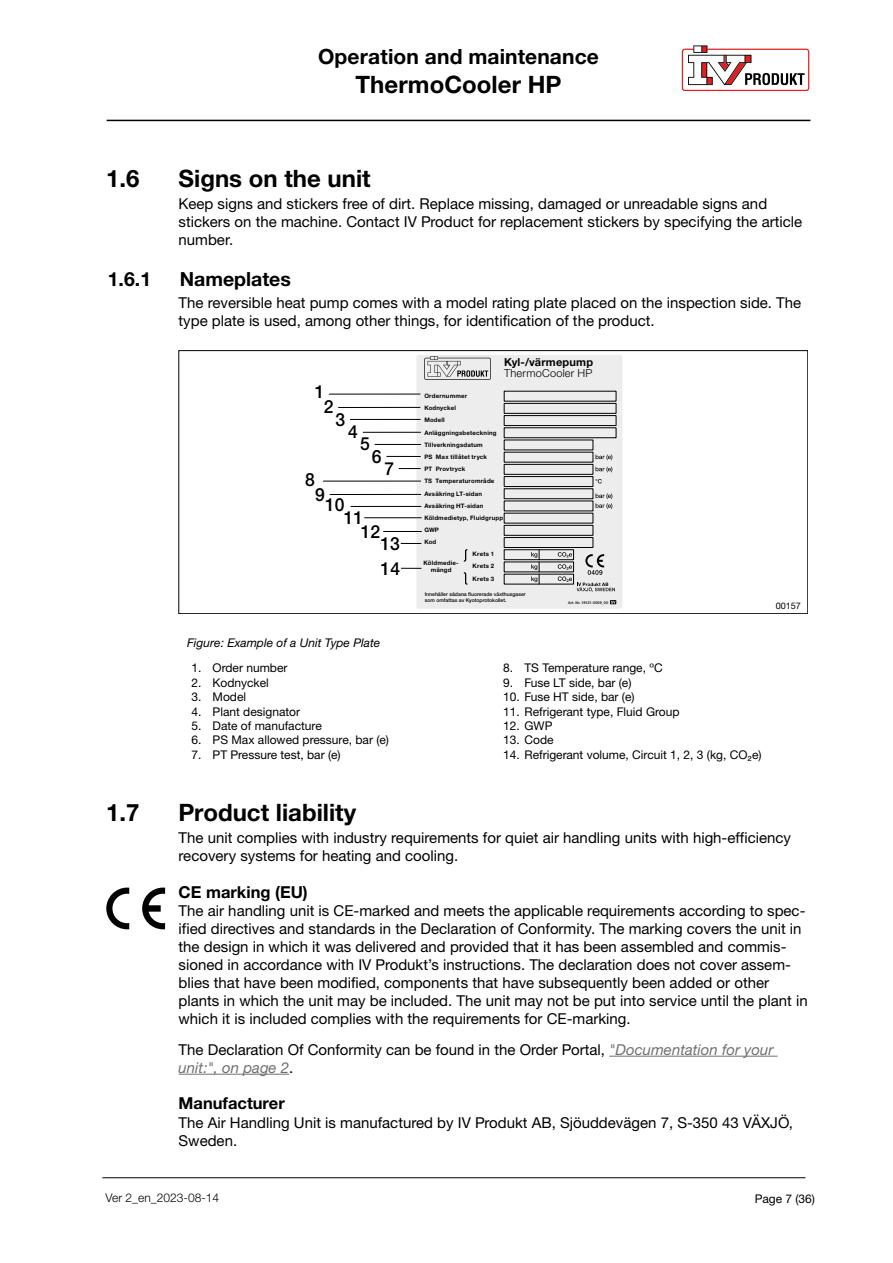
<style>
.page{position:relative;width:893px;height:1263px;background:#fff}
.page>*{position:absolute;margin:0;border:0;box-sizing:border-box;transform-origin:0 0}
.t1{font:700 24px "Helvetica Neue LTW1 G";color:#000}
.t2{font:700 21px "Helvetica Neue LTW1 G";letter-spacing:.005em;color:#000}
.t3{font:700 19.5px "Helvetica Neue LTW1 G";color:#000}
.t4{font:500 18.3px "Helvetica Neue LTW1 G";color:#000}
.t5{font:500 18.15px/14.5px "Helvetica Neue LTW1 G";color:#000;text-align:center}
.t6{font:500 18px "Helvetica Neue LTW1 G";color:#000}
.t7{font:700 16.5px "Helvetica Neue LTW1 G";color:#000}
.t8{font:15px/18px "Helvetica Neue LTW1 G";color:#000}
.t9{font:12px "Helvetica Neue LTW1 G";color:#000}
.t10{font:italic 12px "Helvetica Neue LTW1 G";color:#000}
.t11{font:300 12px "Helvetica Neue LTW1 G";color:#000}
.t12{font:700 10.95px "Helvetica Neue LTW1 G";letter-spacing:.015em;color:#020203}
.t13{font:300 10.95px "Helvetica Neue LTW1 G";letter-spacing:.02em;color:#020203}
.t14{font:9px "Helvetica Neue LTW1 G";color:#000}
.t15{font:700 6.15px/12.1px "Helvetica Neue LTW1 G";letter-spacing:.03em;color:#020203;text-align:justify}
.t16{font:500 5.1px/5.7px "Helvetica Neue LTW1 G";color:#020203}
.t17{font:500 3.75px "Helvetica Neue LTW1 G";letter-spacing:.025em;color:#020203}
.s1{font-style:italic;color:#706f6f}
</style>
<div class="page">
<svg style="left:682px;top:45px;width:127px;height:46px"></svg>
<hr style="left:102px;top:1177px;width:703px;height:1px;background:#000">
<hr style="left:107px;top:120px;width:703px;height:1px;background:#000">
<hr style="left:609px;top:1056px;width:169px;height:1px;background:#706f6f">
<hr style="left:179px;top:1074px;width:110px;height:1px;background:#706f6f">
<div style="left:179px;top:350px;width:629px;height:264px;border:1px solid #000"></div>
<div style="left:416px;top:355px;width:206px;height:254px;background:#eeeded;border-radius:3px"></div>
<hr style="left:322px;top:480px;width:100px;height:2px;background:#fff">
<hr style="left:323px;top:481px;width:98px;height:1px;background:#000">
<hr style="left:329px;top:494px;width:92px;height:1px;background:#000">
<hr style="left:350px;top:506px;width:72px;height:1px;background:#fff">
<hr style="left:351px;top:506px;width:70px;height:1px;background:#000">
<hr style="left:365px;top:517px;width:57px;height:1px;background:#fff">
<hr style="left:365px;top:517px;width:56px;height:1px;background:#000">
<hr style="left:391px;top:531px;width:31px;height:1px;background:#fff">
<hr style="left:383px;top:531px;width:38px;height:1px;background:#000">
<hr style="left:381px;top:543px;width:40px;height:1px;background:#000">
<div style="left:381px;top:533px;width:20px;height:21px;background:#fff;border-radius:50%"></div>
<hr style="left:321px;top:393px;width:100px;height:2px;background:#fff">
<hr style="left:323px;top:394px;width:97px;height:1px;background:#000">
<hr style="left:327px;top:407px;width:94px;height:1px;background:#fff">
<hr style="left:328px;top:407px;width:92px;height:1px;background:#000">
<hr style="left:340px;top:419px;width:81px;height:1px;background:#fff">
<hr style="left:341px;top:419px;width:79px;height:1px;background:#000">
<hr style="left:356px;top:431px;width:65px;height:2px;background:#fff">
<hr style="left:357px;top:432px;width:64px;height:1px;background:#000">
<hr style="left:371px;top:444px;width:50px;height:1px;background:#000">
<hr style="left:380px;top:456px;width:41px;height:1px;background:#fff">
<hr style="left:380px;top:456px;width:40px;height:1px;background:#000">
<hr style="left:383px;top:468px;width:38px;height:1px;background:#fff">
<hr style="left:384px;top:468px;width:36px;height:1px;background:#000">
<hr style="left:394px;top:567px;width:27px;height:2px;background:#fff">
<svg style="left:401px;top:568px;width:20px;height:1px"></svg>
<div style="left:309px;top:381px;width:20px;height:21px;background:#fff;border-radius:50%"></div>
<div style="left:318px;top:396px;width:20px;height:21px;background:#fff;border-radius:50%"></div>
<div style="left:330px;top:409px;width:20px;height:21px;background:#fff;border-radius:50%"></div>
<div style="left:343px;top:421px;width:20px;height:21px;background:#fff;border-radius:50%"></div>
<div style="left:354px;top:433px;width:21px;height:21px;background:#fff;border-radius:50%"></div>
<div style="left:366px;top:446px;width:20px;height:21px;background:#fff;border-radius:50%"></div>
<div style="left:379px;top:458px;width:20px;height:21px;background:#fff;border-radius:50%"></div>
<div style="left:309px;top:484px;width:21px;height:21px;background:#fff;border-radius:50%"></div>
<svg style="left:424px;top:356px;width:67px;height:24px"></svg>
<div style="left:504px;top:403px;width:112px;height:11px;border:1px solid #020203"></div>
<div style="left:504px;top:415px;width:112px;height:11px;border:1px solid #020203"></div>
<div style="left:504px;top:427px;width:112px;height:11px;border:1px solid #020203"></div>
<div style="left:504px;top:464px;width:89px;height:11px;border:1px solid #020203"></div>
<div style="left:504px;top:537px;width:89px;height:11px;border:1px solid #020203"></div>
<div style="left:504px;top:549px;width:70px;height:11px;border:1px solid #020203"></div>
<div style="left:504px;top:476px;width:89px;height:11px;border:1px solid #020203"></div>
<div style="left:504px;top:488px;width:89px;height:11px;border:1px solid #020203"></div>
<div style="left:504px;top:525px;width:89px;height:11px;border:1px solid #020203"></div>
<svg style="left:463px;top:549px;width:5px;height:13px"></svg>
<svg style="left:463px;top:572px;width:5px;height:13px"></svg>
<svg style="left:596px;top:454px;width:16px;height:6px"></svg>
<svg style="left:596px;top:467px;width:16px;height:5px"></svg>
<svg style="left:595px;top:479px;width:7px;height:4px"></svg>
<svg style="left:596px;top:493px;width:16px;height:16px"></svg>
<svg style="left:531px;top:550px;width:9px;height:34px"></svg>
<svg style="left:558px;top:552px;width:57px;height:40px"></svg>
<svg style="left:610px;top:600px;width:6px;height:4px"></svg>
<svg style="left:106px;top:887px;width:23px;height:42px"></svg>
<svg style="left:142px;top:887px;width:23px;height:42px"></svg>
<h2 class="t2" style="left:318px;top:44px;width:282px">Operation and maintenance</h2>
<h1 class="t1" style="left:355px;top:69px;width:208px">ThermoCooler HP</h1>
<h1 class="t1" style="left:106px;top:164px;width:35px">1.6</h1>
<h1 class="t1" style="left:179px;top:164px;width:194px">Signs on the unit</h1>
<p class="t8" style="left:179px;top:195px;width:625px">Keep signs and stickers free of dirt. Replace missing, damaged or unreadable signs and stickers on the machine. Contact IV Product for replacement stickers by specifying the article number.</p>
<h3 class="t3" style="left:108px;top:267px;width:45px">1.6.1</h3>
<h3 class="t3" style="left:180px;top:267px;width:113px">Nameplates</h3>
<p class="t8" style="left:179px;top:294px;width:624px">The reversible heat pump comes with a model rating plate placed on the inspection side. The type plate is used, among other things, for identification of the product.</p>
<p class="t5" style="left:315px;top:384px;width:20px">1<br>2</p>
<p class="t5" style="left:336px;top:412px;width:11px">3</p>
<p class="t5" style="left:348px;top:424px;width:11px">4</p>
<p class="t5" style="left:360px;top:436px;width:11px">5</p>
<p class="t4" style="left:372px;top:445px;width:11px">6</p>
<p class="t6" style="left:384px;top:458px;width:11px">7</p>
<p class="t5" style="left:305px;top:473px;width:11px">8</p>
<p class="t5" style="left:315px;top:487px;width:11px">9</p>
<p class="t5" style="left:344px;top:498px;width:21px;line-height:12.9px;text-align:left;text-indent:-18px">10<br>11</p>
<p class="t6" style="left:361px;top:521px;width:21px">12</p>
<p class="t5" style="left:380px;top:536px;width:21px">13</p>
<p class="t5" style="left:381px;top:561px;width:21px">14</p>
<p class="t10" style="left:187px;top:635px;width:195px">Figure: Example of a Unit Type Plate</p>
<p class="t9" style="left:191px;top:661px;width:98px">1. Order number</p>
<p class="t9" style="left:191px;top:675px;width:79px">2. Kodnyckel</p>
<p class="t9" style="left:191px;top:689px;width:56px">3. Model</p>
<p class="t9" style="left:191px;top:704px;width:110px">4. Plant designator</p>
<p class="t9" style="left:191px;top:718px;width:132px">5. Date of manufacture</p>
<p class="t9" style="left:191px;top:733px;width:199px">6. PS Max allowed pressure, bar (e)</p>
<p class="t9" style="left:191px;top:747px;width:151px">7. PT Pressure test, bar (e)</p>
<p class="t12" style="left:504px;top:355px;width:91px">Kyl-/värmepump</p>
<p class="t13" style="left:504px;top:366px;width:90px">ThermoCooler HP</p>
<p class="t15" style="left:424px;top:390px;width:80px;text-align:left">Ordernummer<br>Kodnyckel<br>Modell<br>Anläggningsbeteckning<br>Tillverkningsdatum<br>PS Max tillåtet tryck<br>PT Provtryck<br>TS Temperaturområde<br>Avsäkring LT-sidan<br>Avsäkring HT-sidan<br>Köldmedietyp, Fluidgrupp<br>GWP<br>Kod</p>
<p class="t15" style="left:423px;top:560px;width:37px;line-height:6.6px;text-align:center">Köldmedie&shy;mängd</p>
<p class="t15" style="left:473px;top:548px;width:23px">Krets 1<br>Krets 2<br>Krets 3</p>
<p class="t16" style="left:425px;top:591px;width:102px">Innehåller sådana fluorerade växthusgaser som omfattas av Kyotoprotokollet.</p>
<p class="t17" style="left:568px;top:600px;width:41px">Art. Nr. 19121-0009_00</p>
<p class="t14" style="left:776px;top:600px;width:27px">00157</p>
<p class="t9" style="left:503px;top:661px;width:161px">8. TS Temperature range, ºC</p>
<p class="t9" style="left:503px;top:675px;width:130px">9. Fuse LT side, bar (e)</p>
<p class="t9" style="left:503px;top:689px;width:133px">10. Fuse HT side, bar (e)</p>
<p class="t9" style="left:503px;top:704px;width:178px">11. Refrigerant type, Fluid Group</p>
<p class="t9" style="left:503px;top:718px;width:51px">12. GWP</p>
<p class="t9" style="left:503px;top:733px;width:52px">13. Code</p>
<p class="t9" style="left:503px;top:747px;width:260px">14. Refrigerant volume, Circuit 1, 2, 3 (kg, CO₂e)</p>
<h1 class="t1" style="left:106px;top:797px;width:35px">1.7</h1>
<h1 class="t1" style="left:179px;top:797px;width:179px">Product liability</h1>
<p class="t8" style="left:179px;top:829px;width:614px">The unit complies with industry requirements for quiet air handling units with high-efficiency recovery systems for heating and cooling.</p>
<p class="t7" style="left:179px;top:882px;width:131px">CE marking (EU)</p>
<p class="t8" style="left:179px;top:901px;width:631px">The air handling unit is CE-marked and meets the applicable requirements according to spec&shy;ified directives and standards in the Declaration of Conformity. The marking covers the unit in the design in which it was delivered and provided that it has been assembled and commis&shy;sioned in accordance with IV Produkt’s instructions. The declaration does not cover assem&shy;blies that have been modified, components that have subsequently been added or other plants in which the unit may be included. The unit may not be put into service until the plant in which it is included complies with the requirements for CE-marking.</p>
<p class="t8" style="left:179px;top:1040px;width:596px">The Declaration Of Conformity can be found in the Order Portal, <span class="s1">"Documentation for your unit:", on page 2</span>.</p>
<p class="t7" style="left:179px;top:1093px;width:108px">Manufacturer</p>
<p class="t8" style="left:179px;top:1113px;width:616px">The Air Handling Unit is manufactured by IV Produkt AB, Sjöuddevägen 7, S-350 43 VÄXJÖ,<br>Sweden.</p>
<p class="t11" style="left:106px;top:1190px;width:115px">Ver 2_en_2023-08-14</p>
<p class="t9" style="left:755px;top:1192px;width:62px">Page 7 (36)</p>
</div>
